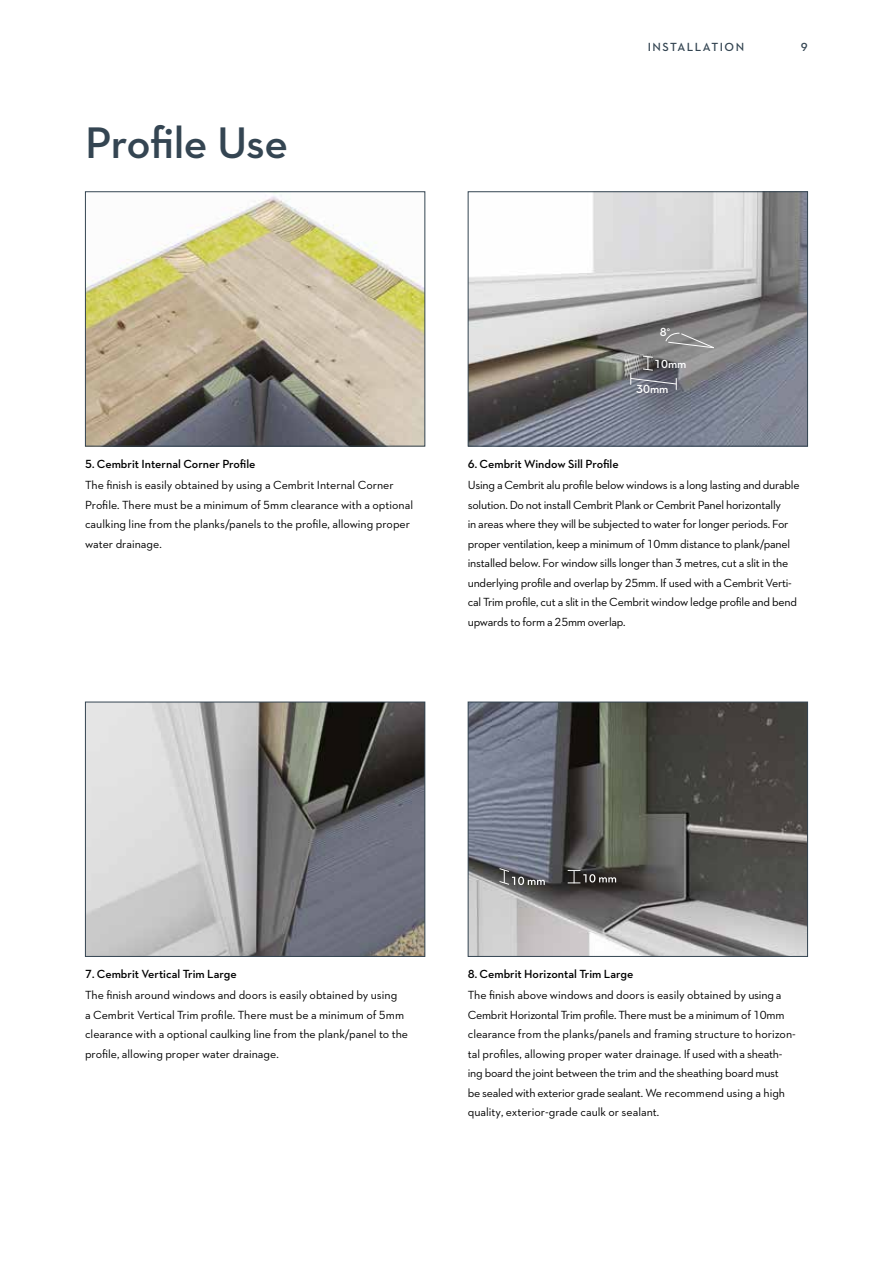
<style>
.page{position:relative;width:893px;height:1263px;background:#fff}
.page>*{position:absolute;margin:0;border:0;box-sizing:border-box;transform-origin:0 0}
.t1{font:600 45px "Neutraface 2 Text";letter-spacing:-.02em;color:#344552}
.t2{font:12px/19.5px "Neutraface 2 Text";letter-spacing:-.02em;color:#000}
.t3{font:12px/19.5px "Neutraface 2 Text";color:#000}
.t4{font:600 12px "Neutraface 2 Text";color:#000}
.t5{font:600 12px "Neutraface 2 Text";letter-spacing:.125em;color:#344552}
.t6{font:600 12px "Neutraface 2 Text";color:#fff}
</style>
<div class="page">
<img style="left:87px;top:194px;width:336px;height:250px">
<div style="left:85px;top:191px;width:340px;height:255px;border:1px solid #344552"></div>
<img style="left:470px;top:193px;width:336px;height:251px">
<div style="left:468px;top:191px;width:340px;height:255px;border:1px solid #344552"></div>
<img style="left:87px;top:704px;width:336px;height:251px">
<div style="left:85px;top:702px;width:340px;height:255px;border:1px solid #344552"></div>
<img style="left:470px;top:704px;width:336px;height:251px">
<div style="left:468px;top:702px;width:340px;height:255px;border:1px solid #344552"></div>
<svg style="left:630px;top:355px;width:47px;height:35px;background:#6d6d75"></svg>
<svg style="left:665px;top:332px;width:50px;height:17px"></svg>
<svg style="left:499px;top:868px;width:46px;height:17px"></svg>
<svg style="left:568px;top:870px;width:48px;height:13px"></svg>
<h1 class="t1" style="left:85px;top:114px;width:205px">Profile Use</h1>
<p class="t5" style="left:648px;top:39px;width:98px">INSTALLATION</p>
<p class="t5" style="left:801px;top:39px;width:8px">9</p>
<p class="t4" style="left:85px;top:456px;width:172px">5. Cembrit Internal Corner Profile</p>
<p class="t3" style="left:85px;top:475px;width:330px">The finish is easily obtained by using a Cembrit Internal Corner Profile. There must be a minimum of 5mm clearance with a optional caulking line from the planks/panels to the profile, allowing proper water drainage.</p>
<p class="t6" style="left:660px;top:325px;width:12px">8<sup>º</sup></p>
<p class="t6" style="left:654px;top:357px;width:34px">10mm</p>
<p class="t6" style="left:636px;top:382px;width:34px">30mm</p>
<p class="t4" style="left:468px;top:456px;width:153px">6. Cembrit Window Sill Profile</p>
<p class="t2" style="left:468px;top:475px;width:333px">Using a Cembrit alu profile below windows is a long lasting and durable solution. Do not install Cembrit Plank or Cembrit Panel horizontally<br>in areas where they will be subjected to water for longer periods. For proper ventilation, keep a minimum of 10mm distance to plank/panel installed below. For window sills longer than 3 metres, cut a slit in the underlying profile and overlap by 25mm. If used with a Cembrit Verti&shy;cal Trim profile, cut a slit in the Cembrit window ledge profile and bend upwards to form a 25mm overlap.</p>
<p class="t4" style="left:85px;top:966px;width:153px">7. Cembrit Vertical Trim Large</p>
<p class="t3" style="left:85px;top:985px;width:325px">The finish around windows and doors is easily obtained by using<br>a Cembrit Vertical Trim profile. There must be a minimum of 5mm clearance with a optional caulking line from the plank/panel to the profile, allowing proper water drainage.</p>
<p class="t4" style="left:468px;top:966px;width:167px">8. Cembrit Horizontal Trim Large</p>
<p class="t2" style="left:468px;top:985px;width:330px">The finish above windows and doors is easily obtained by using a Cembrit Horizontal Trim profile. There must be a minimum of 10mm clearance from the planks/panels and framing structure to horizon&shy;tal profiles, allowing proper water drainage. If used with a sheath&shy;ing board the joint between the trim and the sheathing board must<br>be sealed with exterior grade sealant. We recommend using a high quality, exterior-grade caulk or sealant.</p>
</div>
